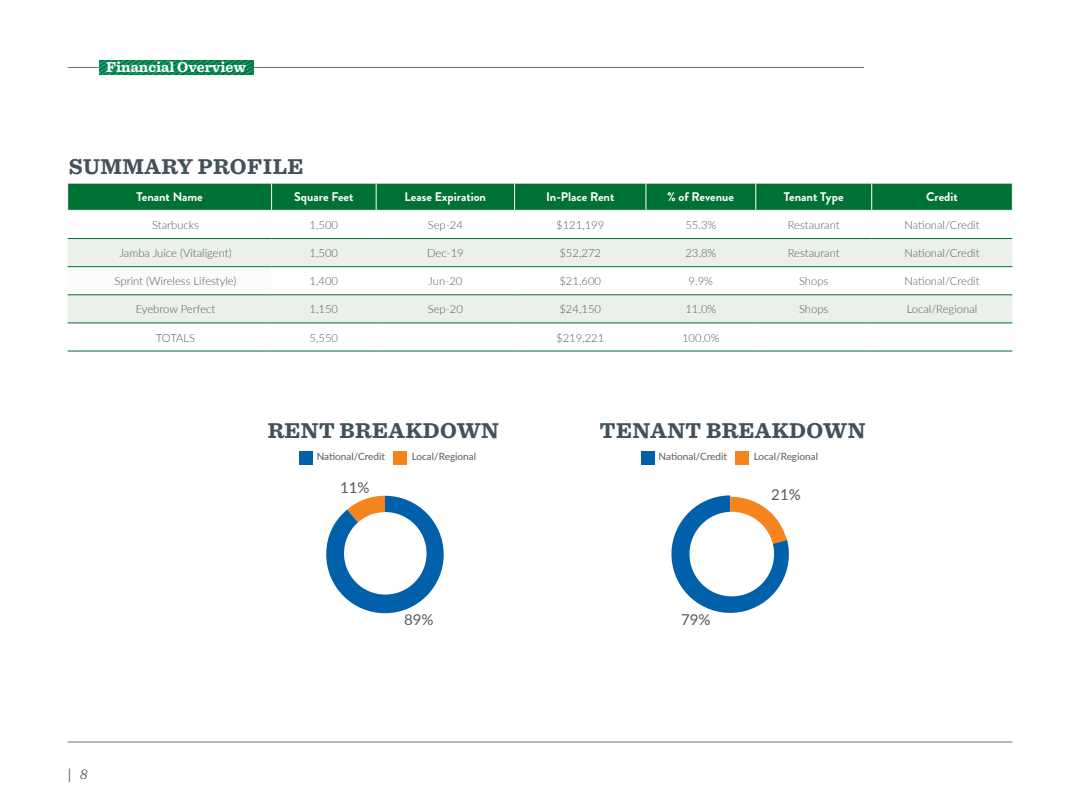
<style>
.page{position:relative;width:1080px;height:810px;background:#fff}
.page>*{position:absolute;margin:0;border:0;box-sizing:border-box;transform-origin:0 0}
.t1{font:700 22.5px "Sentinel";letter-spacing:.02em;color:#43525a}
.t2{font:700 15px "Sentinel";color:#fff}
.t3{font:15px "Lato";color:#58595b}
.t4{font:15px "Sentinel";color:#43525a}
.t5{font:700 12.5px "Brandon Grotesque";color:#fff}
.t6{font:300 11.25px "Lato";color:#58595b}
.t7{font:10px "Lato";color:#58595b}
.s1{font-weight:300;font-style:italic}
</style>
<div class="page">
<hr style="left:68px;top:67px;width:796px;height:1px;background:#647883">
<hr style="left:68px;top:742px;width:944px;height:1px;background:#647883">
<img style="left:99px;top:61px;width:154px;height:13px">
<svg style="left:68px;top:239px;width:944px;height:84px;fill:#ecf0eb"></svg>
<div style="left:68px;top:267px;width:204px;height:28px;background:#fafcfa"></div>
<svg style="left:68px;top:350px;width:944px;height:1px"></svg>
<svg style="left:67px;top:183px;width:946px;height:27px;background:#09763c"></svg>
<hr style="left:68px;top:238px;width:204px;height:1px;background:#007135">
<hr style="left:272px;top:238px;width:104px;height:1px;background:#007135">
<hr style="left:376px;top:238px;width:139px;height:1px;background:#007135">
<hr style="left:515px;top:238px;width:131px;height:1px;background:#007135">
<hr style="left:646px;top:238px;width:110px;height:1px;background:#007135">
<hr style="left:756px;top:238px;width:116px;height:1px;background:#007135">
<hr style="left:872px;top:238px;width:140px;height:1px;background:#007135">
<hr style="left:68px;top:266px;width:204px;height:1px;background:#007135">
<hr style="left:272px;top:266px;width:104px;height:1px;background:#007135">
<hr style="left:376px;top:266px;width:139px;height:1px;background:#007135">
<hr style="left:515px;top:266px;width:131px;height:1px;background:#007135">
<hr style="left:646px;top:266px;width:110px;height:1px;background:#007135">
<hr style="left:756px;top:266px;width:116px;height:1px;background:#007135">
<hr style="left:872px;top:266px;width:140px;height:1px;background:#007135">
<hr style="left:68px;top:295px;width:204px;height:1px;background:#007135">
<hr style="left:272px;top:295px;width:104px;height:1px;background:#007135">
<hr style="left:376px;top:295px;width:139px;height:1px;background:#007135">
<hr style="left:515px;top:295px;width:131px;height:1px;background:#007135">
<hr style="left:646px;top:295px;width:110px;height:1px;background:#007135">
<hr style="left:756px;top:295px;width:116px;height:1px;background:#007135">
<hr style="left:872px;top:295px;width:140px;height:1px;background:#007135">
<hr style="left:68px;top:323px;width:204px;height:1px;background:#007135">
<hr style="left:68px;top:351px;width:204px;height:1px;background:#007135">
<hr style="left:272px;top:323px;width:104px;height:1px;background:#007135">
<hr style="left:272px;top:351px;width:104px;height:1px;background:#007135">
<hr style="left:376px;top:323px;width:139px;height:1px;background:#007135">
<hr style="left:376px;top:351px;width:139px;height:1px;background:#007135">
<hr style="left:515px;top:323px;width:131px;height:1px;background:#007135">
<hr style="left:515px;top:351px;width:131px;height:1px;background:#007135">
<hr style="left:646px;top:323px;width:110px;height:1px;background:#007135">
<hr style="left:646px;top:351px;width:110px;height:1px;background:#007135">
<hr style="left:756px;top:323px;width:116px;height:1px;background:#007135">
<hr style="left:756px;top:351px;width:116px;height:1px;background:#007135">
<hr style="left:872px;top:323px;width:140px;height:1px;background:#007135">
<hr style="left:872px;top:351px;width:140px;height:1px;background:#007135">
<svg style="left:671px;top:495px;width:118px;height:118px"></svg>
<div style="left:690px;top:512px;width:84px;height:84px;background:#fff;border-radius:50%"></div>
<div style="left:641px;top:451px;width:13px;height:13px;background:#0060a9"></div>
<div style="left:735px;top:451px;width:14px;height:13px;background:#f5841f"></div>
<div style="left:299px;top:451px;width:14px;height:13px;background:#0060a9"></div>
<div style="left:394px;top:451px;width:13px;height:13px;background:#f5841f"></div>
<svg style="left:326px;top:496px;width:118px;height:117px"></svg>
<div style="left:344px;top:512px;width:83px;height:83px;background:#fff;border-radius:50%"></div>
<h2 class="t2" style="left:106px;top:55px;width:141px">Financial Overview</h2>
<h1 class="t1" style="left:69px;top:148px;width:236px">SUMMARY PROFILE</h1>
<p class="t5" style="left:137px;top:188px;width:68px">Tenant Name</p>
<p class="t5" style="left:294px;top:188px;width:61px">Square Feet</p>
<p class="t5" style="left:405px;top:188px;width:83px">Lease Expiration</p>
<p class="t5" style="left:546px;top:188px;width:70px">In-Place Rent</p>
<p class="t5" style="left:668px;top:188px;width:68px">% of Revenue</p>
<p class="t5" style="left:784px;top:188px;width:61px">Tenant Type</p>
<p class="t5" style="left:926px;top:188px;width:33px">Credit</p>
<p class="t6" style="left:152px;top:217px;width:48px">Starbucks</p>
<p class="t6" style="left:310px;top:217px;width:30px">1,500</p>
<p class="t6" style="left:428px;top:217px;width:37px">Sep-24</p>
<p class="t6" style="left:556px;top:217px;width:50px">$121,199</p>
<p class="t6" style="left:685px;top:217px;width:32px">55.3%</p>
<p class="t6" style="left:788px;top:217px;width:53px">Restaurant</p>
<p class="t6" style="left:904px;top:217px;width:77px">National/Credit</p>
<p class="t6" style="left:120px;top:245px;width:114px">Jamba Juice (Vitaligent)</p>
<p class="t6" style="left:310px;top:245px;width:30px">1,500</p>
<p class="t6" style="left:427px;top:245px;width:38px">Dec-19</p>
<p class="t6" style="left:559px;top:245px;width:43px">$52,272</p>
<p class="t6" style="left:685px;top:245px;width:32px">23.8%</p>
<p class="t6" style="left:788px;top:245px;width:53px">Restaurant</p>
<p class="t6" style="left:904px;top:245px;width:77px">National/Credit</p>
<p class="t6" style="left:115px;top:273px;width:123px">Sprint (Wireless Lifestyle)</p>
<p class="t6" style="left:310px;top:273px;width:30px">1,400</p>
<p class="t6" style="left:428px;top:273px;width:36px">Jun-20</p>
<p class="t6" style="left:559px;top:273px;width:43px">$21,600</p>
<p class="t6" style="left:689px;top:273px;width:26px">9.9%</p>
<p class="t6" style="left:799px;top:273px;width:31px">Shops</p>
<p class="t6" style="left:904px;top:273px;width:77px">National/Credit</p>
<p class="t6" style="left:136px;top:302px;width:81px">Eyebrow Perfect</p>
<p class="t6" style="left:310px;top:302px;width:30px">1,150</p>
<p class="t6" style="left:428px;top:302px;width:37px">Sep-20</p>
<p class="t6" style="left:559px;top:302px;width:43px">$24,150</p>
<p class="t6" style="left:685px;top:302px;width:32px">11.0%</p>
<p class="t6" style="left:799px;top:302px;width:31px">Shops</p>
<p class="t6" style="left:907px;top:302px;width:72px">Local/Regional</p>
<p class="t6" style="left:156px;top:330px;width:41px">TOTALS</p>
<p class="t6" style="left:310px;top:330px;width:30px">5,550</p>
<p class="t6" style="left:556px;top:330px;width:50px">$219,221</p>
<p class="t6" style="left:682px;top:330px;width:39px">100.0%</p>
<h1 class="t1" style="left:268px;top:412px;width:233px">RENT BREAKDOWN</h1>
<h1 class="t1" style="left:600px;top:412px;width:267px">TENANT BREAKDOWN</h1>
<p class="t7" style="left:317px;top:449px;width:70px">National/Credit</p>
<p class="t7" style="left:412px;top:449px;width:66px">Local/Regional</p>
<p class="t7" style="left:659px;top:449px;width:70px">National/Credit</p>
<p class="t7" style="left:754px;top:449px;width:66px">Local/Regional</p>
<h2 class="t3" style="left:340px;top:476px;width:31px">11%</h2>
<h2 class="t3" style="left:771px;top:484px;width:31px">21%</h2>
<h2 class="t4" style="left:68px;top:763px;width:21px">| <span class="s1">8</span></h2>
<h2 class="t3" style="left:404px;top:609px;width:31px">89%</h2>
<h2 class="t3" style="left:681px;top:609px;width:31px">79%</h2>
</div>
